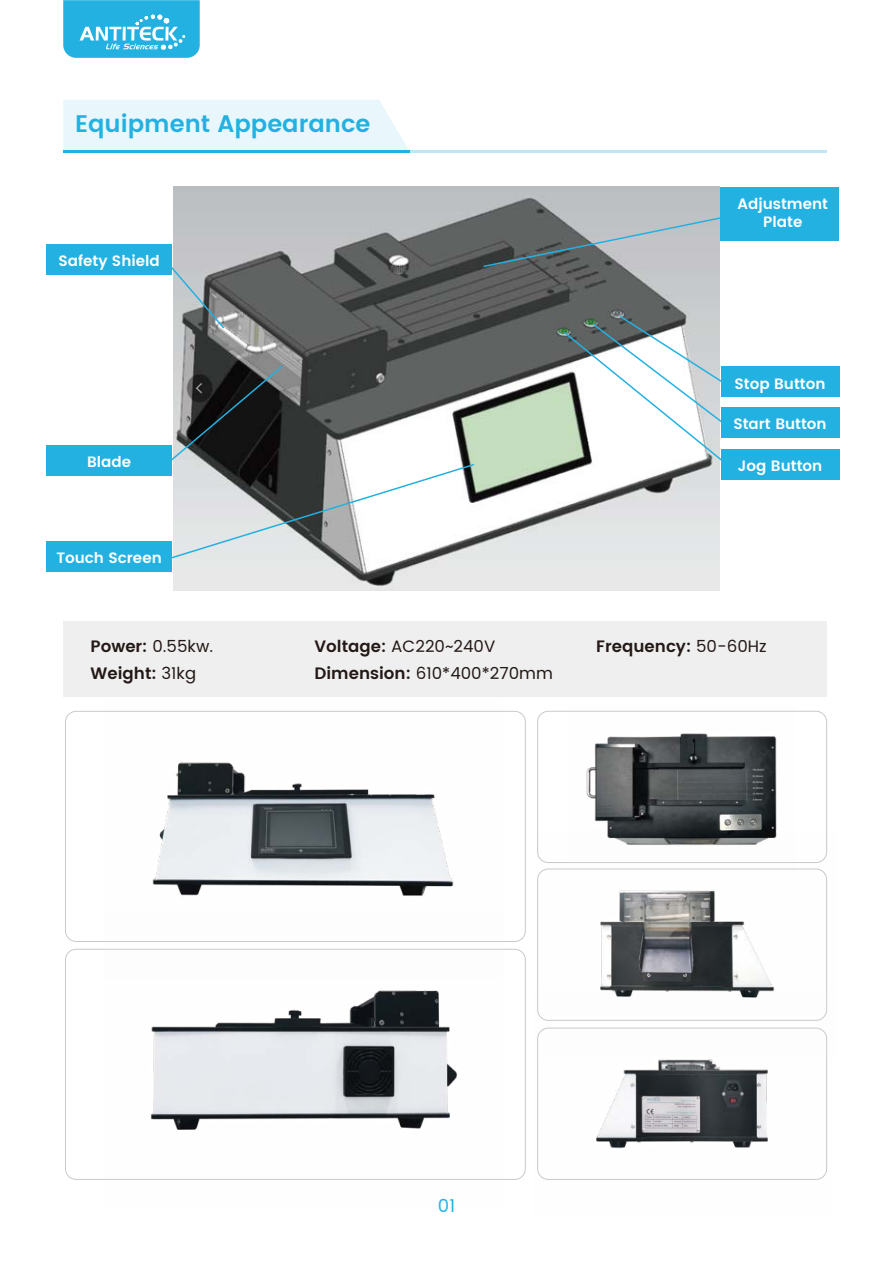
<style>
.page{position:relative;width:893px;height:1263px;background:#fff}
.page>*{position:absolute;margin:0;border:0;box-sizing:border-box;transform-origin:0 0}
.t1{font:600 24px "Poppins";color:#23b1e1}
.t2{font:18px "Poppins";color:#23b1e1}
.t3{font:600 16.5px/27px "Poppins";color:#221815}
.t4{font:16.5px "Poppins";color:#221815}
.t5{font:600 15px/18px "Poppins";color:#fff;text-align:center}
.s1{font-weight:400}
.s2{font-weight:600}
</style>
<div class="page">
<div style="left:63px;top:100px;width:346px;height:51px;background:#e9f7fc"></div>
<img style="left:174px;top:186px;width:545px;height:405px">
<div style="left:721px;top:366px;width:118px;height:31px;background:#23b1e1"></div>
<div style="left:721px;top:407px;width:118px;height:31px;background:#23b1e1"></div>
<div style="left:721px;top:449px;width:118px;height:31px;background:#23b1e1"></div>
<svg style="left:172px;top:262px;width:53px;height:68px;background:#989ea1"></svg>
<svg style="left:171px;top:364px;width:304px;height:197px"></svg>
<svg style="left:482px;top:211px;width:238px;height:57px;background:#909699"></svg>
<svg style="left:563px;top:315px;width:158px;height:149px"></svg>
<img style="left:104px;top:762px;width:350px;height:187px">
<img style="left:539px;top:856px;width:288px;height:135px">
<img style="left:539px;top:991px;width:288px;height:187px">
<img style="left:568px;top:710px;width:226px;height:164px">
<img style="left:105px;top:911px;width:398px;height:219px">
<div style="left:65px;top:711px;width:461px;height:231px;border:1px solid #c9caca;border-radius:11px"></div>
<div style="left:537px;top:711px;width:290px;height:152px;border:1px solid #c9caca;border-radius:11px"></div>
<div style="left:537px;top:869px;width:290px;height:152px;border:1px solid #c9caca;border-radius:11px"></div>
<div style="left:537px;top:1028px;width:290px;height:152px;border:1px solid #c9caca;border-radius:11px"></div>
<div style="left:65px;top:949px;width:461px;height:231px;border:1px solid #c9caca;border-radius:11px"></div>
<hr style="left:63px;top:151px;width:346px;height:2px;background:#23b1e1">
<hr style="left:408px;top:151px;width:418px;height:2px;background:#23b1e1">
<div style="left:63px;top:621px;width:763px;height:76px;background:#efefef"></div>
<div style="left:720px;top:187px;width:119px;height:54px;background:#23b1e1"></div>
<div style="left:46px;top:244px;width:126px;height:31px;background:#23b1e1"></div>
<div style="left:46px;top:445px;width:125px;height:31px;background:#23b1e1"></div>
<div style="left:46px;top:541px;width:126px;height:31px;background:#23b1e1"></div>
<svg style="left:63px;top:0;width:137px;height:58px;background:#40bbe4"></svg>
<h1 class="t1" style="left:75px;top:106px;width:297px">Equipment Appearance</h1>
<p class="t5" style="left:58px;top:253px;width:103px">Safety Shield</p>
<p class="t5" style="left:87px;top:453px;width:46px">Blade</p>
<p class="t5" style="left:56px;top:550px;width:107px">Touch Screen</p>
<p class="t5" style="left:737px;top:196px;width:92px">Adjustment<br>Plate</p>
<p class="t5" style="left:734px;top:375px;width:93px">Stop Button</p>
<p class="t5" style="left:733px;top:416px;width:95px">Start Button</p>
<p class="t5" style="left:738px;top:457px;width:86px">Jog Button</p>
<p class="t3" style="left:91px;top:633px;width:124px">Power: <span class="s1">0.55kw.<br></span>Weight: <span class="s1">31kg</span></p>
<p class="t4" style="left:315px;top:634px;width:182px"><span class="s2">Voltage:</span> AC220~240V</p>
<p class="t3" style="left:596px;top:633px;width:172px">Frequency: <span class="s1">50-60Hz</span></p>
<p class="t4" style="left:315px;top:661px;width:240px"><span class="s2">Dimension:</span> 610*400*270mm</p>
<p class="t2" style="left:438px;top:1193px;width:19px">01</p>
</div>
